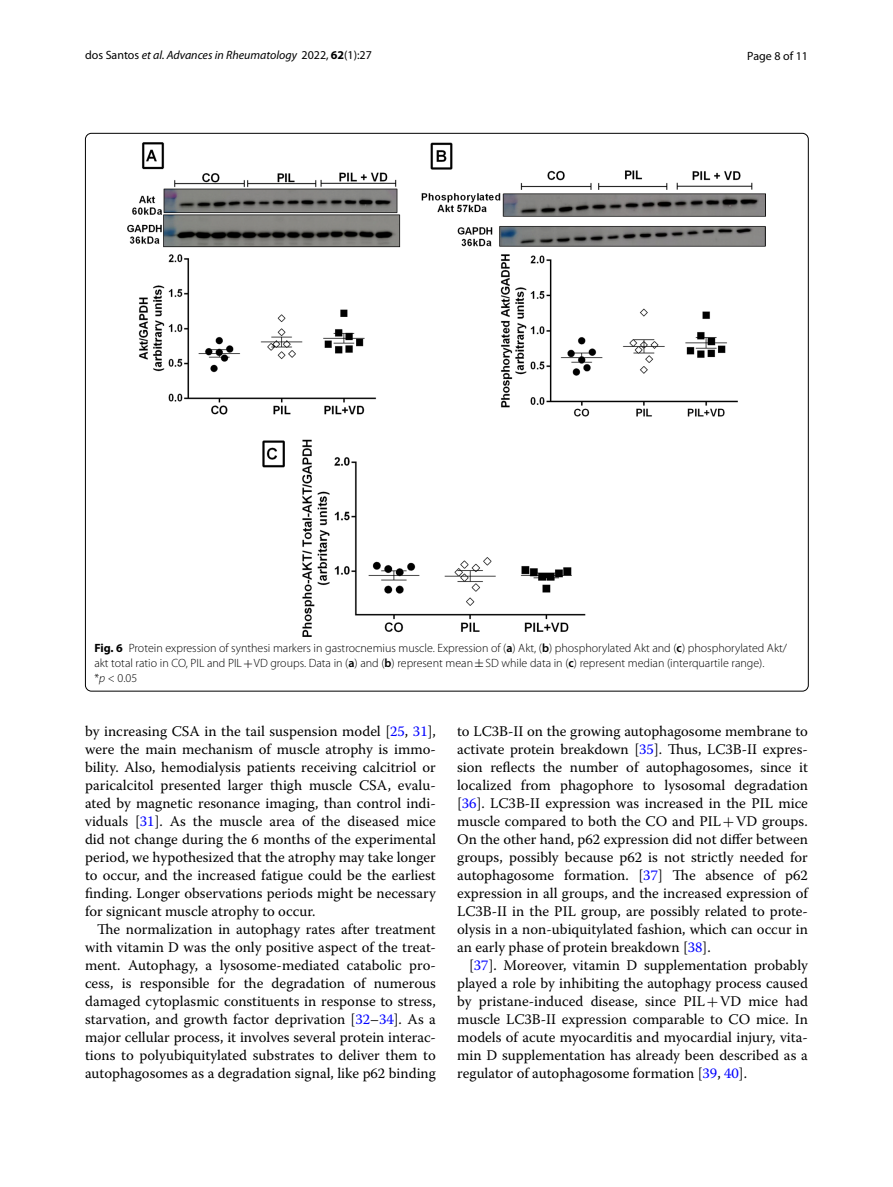
<style>
.page{position:relative;width:893px;height:1187px;background:#fff}
.page>*{position:absolute;margin:0;border:0;box-sizing:border-box;transform-origin:0 0}
.t1{font:14.7px/18px "Warnock Pro";color:#000;text-align:justify}
.t2{font:300 12px/15px "Myriad Pro";color:#000}
.t3{font:italic 12px "Myriad Pro";color:#000}
.t4{font:12px "Myriad Pro";color:#000}
.s1{font-style:normal}
.s2{font-weight:700;font-style:normal}
.s3{font-weight:700}
.s4{font-weight:600}
.s5{font-family:"MTSY";font-weight:400}
.s6{font-style:italic}
.s7{color:#00f}
.s8{font-family:"MTSY"}
</style>
<div class="page">
<img style="left:128px;top:142px;width:638px;height:494px">
<p class="t3" style="left:85px;top:48px;width:288px"><span class="s1">dos Santos</span> et al. Advances in Rheumatology <span class="s1">2022,</span> <span class="s2">62</span><span class="s1">(1):27</span></p>
<p class="t4" style="left:747px;top:48px;width:62px">Page 8 of 11</p>
<p class="t2" style="left:94px;top:640px;width:694px"><span class="s3">Fig. 6</span> Protein expression of synthesi markers in gastrocnemius muscle. Expression of (<span class="s4">a</span>) Akt, (<span class="s4">b</span>) phosphorylated Akt and (<span class="s4">c</span>) phosphorylated Akt/ akt total ratio in CO, PIL and PIL<span class="s5">+</span>VD groups. Data in (<span class="s4">a</span>) and (<span class="s4">b</span>) represent mean<span class="s5">±</span>SD while data in (<span class="s4">c</span>) represent median (interquartile range).<br>*<span class="s6">p</span> &lt; 0.05</p>
<p class="t1" style="left:85px;top:721px;width:352px">by increasing CSA in the tail suspension model [<span class="s7">25</span>, <span class="s7">31</span>], were the main mechanism of muscle atrophy is immo&shy;bility. Also, hemodialysis patients receiving calcitriol or paricalcitol presented larger thigh muscle CSA, evalu&shy;ated by magnetic resonance imaging, than control indi&shy;viduals [<span class="s7">31</span>]. As the muscle area of the diseased mice did not change during the 6 months of the experimental period, we hypothesized that the atrophy may take longer to occur, and the increased fatigue could be the earliest finding. Longer observations periods might be necessary for signicant muscle atrophy to occur.</p>
<p class="t1" style="left:85px;top:919px;width:352px;text-indent:12px">The normalization in autophagy rates after treatment with vitamin D was the only positive aspect of the treat&shy;ment. Autophagy, a lysosome-mediated catabolic pro&shy;cess, is responsible for the degradation of numerous damaged cytoplasmic constituents in response to stress, starvation, and growth factor deprivation [<span class="s7">32</span>–<span class="s7">34</span>]. As a major cellular process, it involves several protein interac&shy;tions to polyubiquitylated substrates to deliver them to autophagosomes as a degradation signal, like p62 binding</p>
<p class="t1" style="left:457px;top:721px;width:352px">to LC3B-II on the growing autophagosome membrane to activate protein breakdown [<span class="s7">35</span>]. Thus, LC3B-II expres&shy;sion reflects the number of autophagosomes, since it localized from phagophore to lysosomal degradation [<span class="s7">36</span>]. LC3B-II expression was increased in the PIL mice muscle compared to both the CO and PIL<span class="s8">+</span>VD groups.<br>On the other hand, p62 expression did not differ between groups, possibly because p62 is not strictly needed for autophagosome formation. [<span class="s7">37</span>] The absence of p62 expression in all groups, and the increased expression of LC3B-II in the PIL group, are possibly related to prote&shy;olysis in a non-ubiquitylated fashion, which can occur in an early phase of protein breakdown [<span class="s7">38</span>].</p>
<p class="t1" style="left:457px;top:955px;width:352px;text-indent:12px">[<span class="s7">37</span>]. Moreover, vitamin D supplementation probably played a role by inhibiting the autophagy process caused by pristane-induced disease, since PIL<span class="s8">+</span>VD mice had muscle LC3B-II expression comparable to CO mice. In models of acute myocarditis and myocardial injury, vita&shy;min D supplementation has already been described as a regulator of autophagosome formation [<span class="s7">39</span>, <span class="s7">40</span>].</p>
</div>
